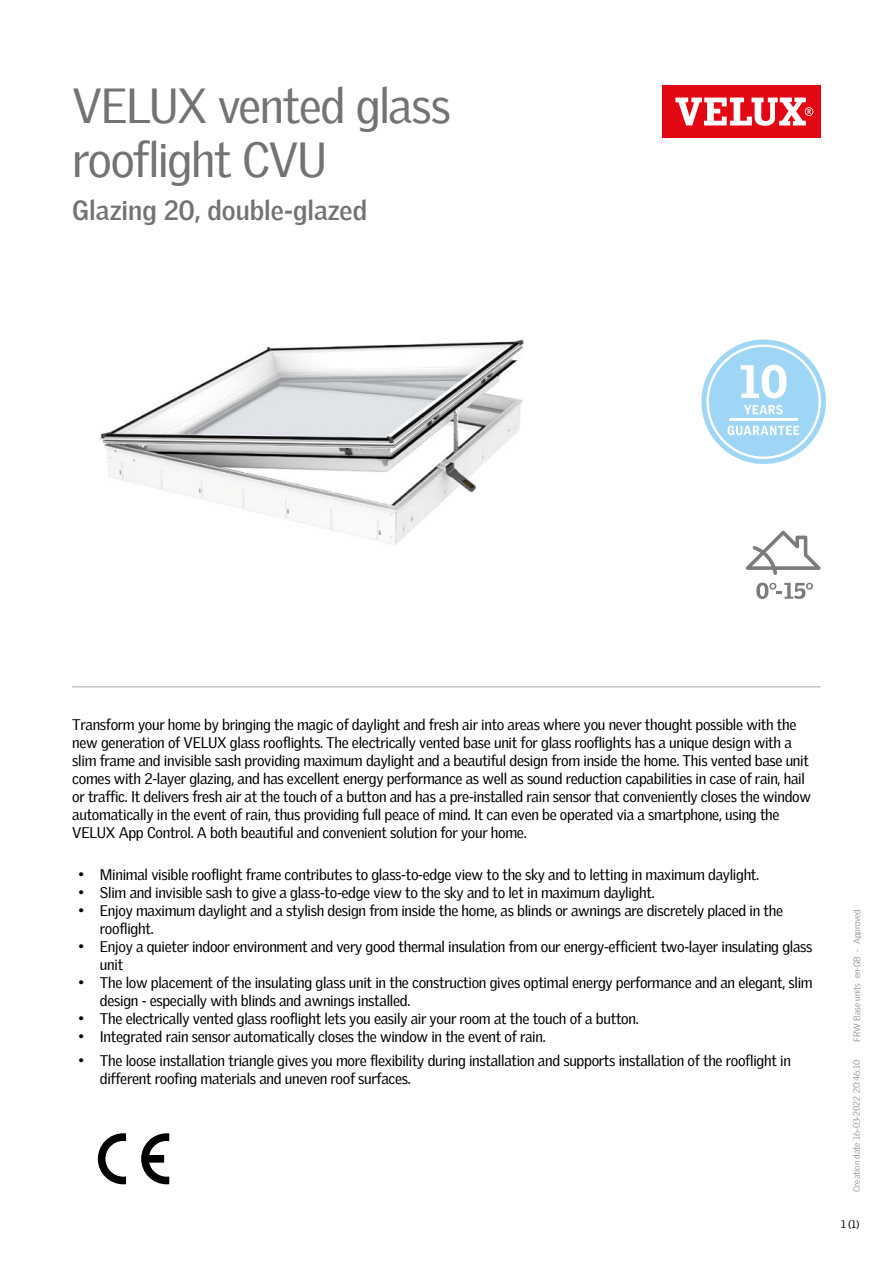
<style>
.page{position:relative;width:893px;height:1263px;background:#fff}
.page>*{position:absolute;margin:0;border:0;box-sizing:border-box;transform-origin:0 0}
.t1{font:48px/54px "Velux Gothic";letter-spacing:-.03em;color:#737371}
.t2{font:700 27px "Velux Gothic";color:#737371}
.t3{font:15px/18px "Velux Gothic";letter-spacing:-.02em;color:#000}
.t4{font:10.5px "Velux Gothic";color:#000}
.t5{font:300 9px "Velux Gothic";color:#838382}
</style>
<div class="page">
<div style="left:662px;top:85px;width:159px;height:53px;background:#e30613"></div>
<svg style="left:675px;top:98px;width:138px;height:28px"></svg>
<hr style="left:72px;top:686px;width:749px;height:1px;background:#c6c6c3">
<svg style="left:746px;top:530px;width:75px;height:45px"></svg>
<svg style="left:756px;top:583px;width:57px;height:16px"></svg>
<svg style="left:141px;top:1133px;width:28px;height:51px"></svg>
<svg style="left:98px;top:1133px;width:28px;height:51px"></svg>
<img style="left:99px;top:339px;width:425px;height:206px">
<svg style="left:701px;top:339px;width:125px;height:125px"></svg>
<h1 class="t1" style="left:72px;top:74px;width:380px">VELUX vented glass rooflight CVU</h1>
<h2 class="t2" style="left:72px;top:190px;width:296px">Glazing 20, double-glazed</h2>
<p class="t3" style="left:72px;top:714px;width:740px">Transform your home by bringing the magic of daylight and fresh air into areas where you never thought possible with the new generation of VELUX glass rooflights. The electrically vented base unit for glass rooflights has a unique design with a slim frame and invisible sash providing maximum daylight and a beautiful design from inside the home. This vented base unit comes with 2-layer glazing, and has excellent energy performance as well as sound reduction capabilities in case of rain, hail or traffic. It delivers fresh air at the touch of a button and has a pre-installed rain sensor that conveniently closes the window automatically in the event of rain, thus providing full peace of mind. It can even be operated via a smartphone, using the VELUX App Control. A both beautiful and convenient solution for your home.</p>
<p class="t3" style="left:79px;top:864px;width:682px">• Minimal visible rooflight frame contributes to glass-to-edge view to the sky and to letting in maximum daylight.</p>
<p class="t3" style="left:79px;top:882px;width:577px">• Slim and invisible sash to give a glass-to-edge view to the sky and to let in maximum daylight.</p>
<p class="t3" style="left:100px;top:900px;width:685px;text-indent:-21px">• Enjoy maximum daylight and a stylish design from inside the home, as blinds or awnings are discretely placed in the rooflight.</p>
<p class="t3" style="left:100px;top:936px;width:714px;text-indent:-21px">• Enjoy a quieter indoor environment and very good thermal insulation from our energy-efficient two-layer insulating glass unit</p>
<p class="t3" style="left:100px;top:972px;width:714px;text-indent:-21px">• The low placement of the insulating glass unit in the construction gives optimal energy performance and an elegant, slim design - especially with blinds and awnings installed.</p>
<p class="t3" style="left:79px;top:1008px;width:562px">• The electrically vented glass rooflight lets you easily air your room at the touch of a button.</p>
<p class="t3" style="left:79px;top:1026px;width:469px">• Integrated rain sensor automatically closes the window in the event of rain.</p>
<p class="t3" style="left:100px;top:1050px;width:692px;text-indent:-21px">• The loose installation triangle gives you more flexibility during installation and supports installation of the rooflight in different roofing materials and uneven roof surfaces.</p>
<p class="t5" style="left:850px;top:1042px;width:134px;rotate:-90deg">FRW Base units en-GB - Approved</p>
<p class="t5" style="left:850px;top:1192px;width:133px;rotate:-90deg">Creation date 16-03-2022 20:46:10</p>
<p class="t4" style="left:841px;top:1216px;width:20px">1 (1)</p>
</div>
